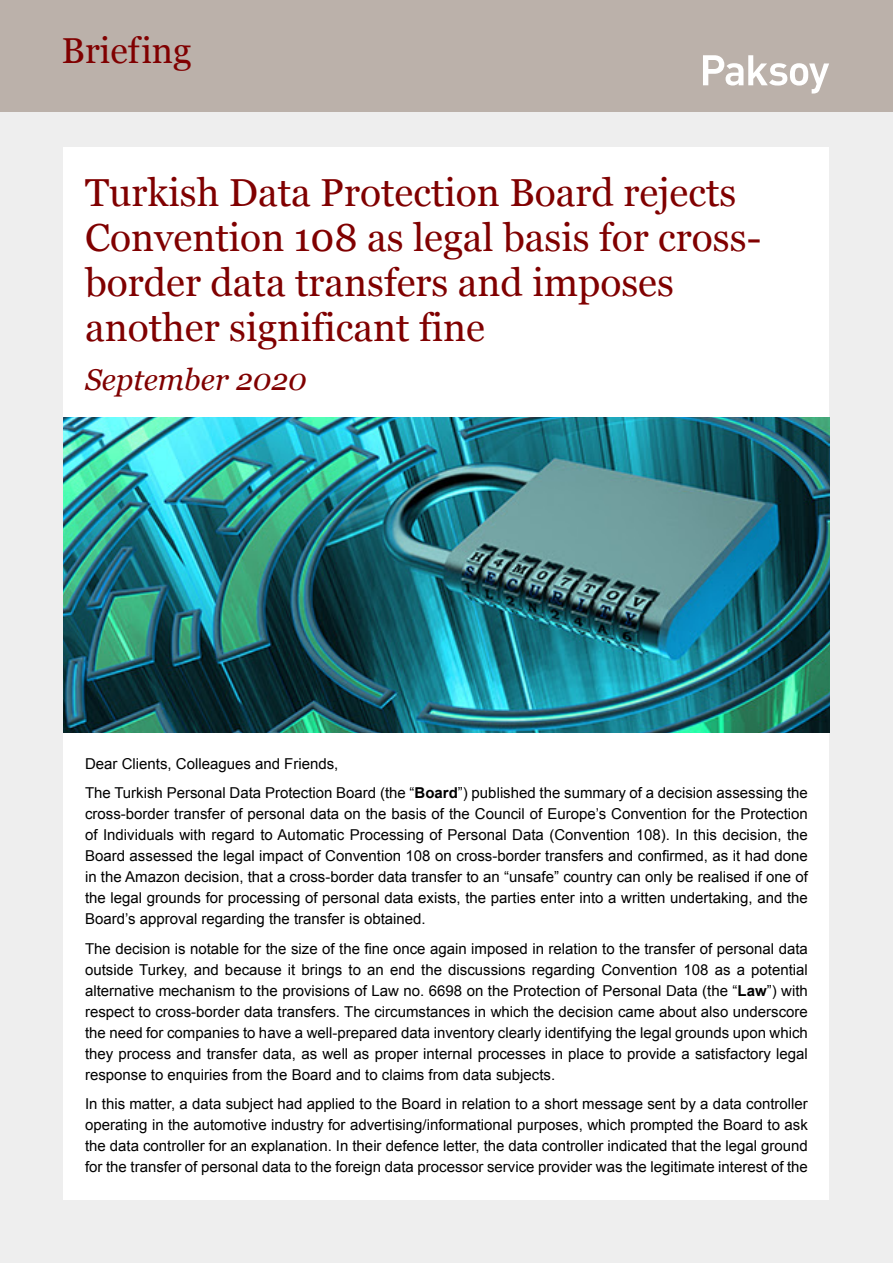
<style>
.page{position:relative;width:893px;height:1263px;background:#eee}
.page>*{position:absolute;margin:0;border:0;box-sizing:border-box;transform-origin:0 0}
.t1{font:39px/45px "Georgia";color:#800000}
.t2{font:36px "Georgia";color:#800000}
.t3{font:italic 30px "Georgia";color:#800000}
.t4{font:15px/21px "Arial";color:#000;text-align:justify}
.s1{font-weight:700}
</style>
<div class="page">
<div style="left:0;top:0;width:893px;height:112px;background:#bbb1aa"></div>
<div style="left:64px;top:147px;width:765px;height:1052px;background:#fff"></div>
<svg style="left:703px;top:55px;width:126px;height:39px"></svg>
<img style="left:64px;top:418px;width:765px;height:314px">
<h2 class="t2" style="left:62px;top:25px;width:131px">Briefing</h2>
<h1 class="t1" style="left:85px;top:168px;width:678px">Turkish Data Protection Board rejects Convention 108 as legal basis for cross&shy;border data transfers and imposes another significant fine</h1>
<h3 class="t3" style="left:85px;top:358px;width:223px">September 2020</h3>
<p class="t4" style="left:85px;top:749px;width:724px;line-height:29.5px">Dear Clients, Colleagues and Friends,<br>The Turkish Personal Data Protection Board (the “<span class="s1">Board</span>”) published the summary of a decision assessing the</p>
<p class="t4" style="left:85px;top:804px;width:724px">cross-border transfer of personal data on the basis of the Council of Europe’s Convention for the Protection of Individuals with regard to Automatic Processing of Personal Data (Convention 108). In this decision, the Board assessed the legal impact of Convention 108 on cross-border transfers and confirmed, as it had done in the Amazon decision, that a cross-border data transfer to an “unsafe” country can only be realised if one of the legal grounds for processing of personal data exists, the parties enter into a written undertaking, and the Board’s approval regarding the transfer is obtained.</p>
<p class="t4" style="left:85px;top:938px;width:724px">The decision is notable for the size of the fine once again imposed in relation to the transfer of personal data outside Turkey, and because it brings to an end the discussions regarding Convention 108 as a potential alternative mechanism to the provisions of Law no. 6698 on the Protection of Personal Data (the “<span class="s1">Law</span>”) with respect to cross-border data transfers. The circumstances in which the decision came about also underscore the need for companies to have a well-prepared data inventory clearly identifying the legal grounds upon which they process and transfer data, as well as proper internal processes in place to provide a satisfactory legal response to enquiries from the Board and to claims from data subjects.</p>
<p class="t4" style="left:85px;top:1094px;width:724px">In this matter, a data subject had applied to the Board in relation to a short message sent by a data controller operating in the automotive industry for advertising/informational purposes, which prompted the Board to ask the data controller for an explanation. In their defence letter, the data controller indicated that the legal ground for the transfer of personal data to the foreign data processor service provider was the legitimate interest of the</p>
</div>
